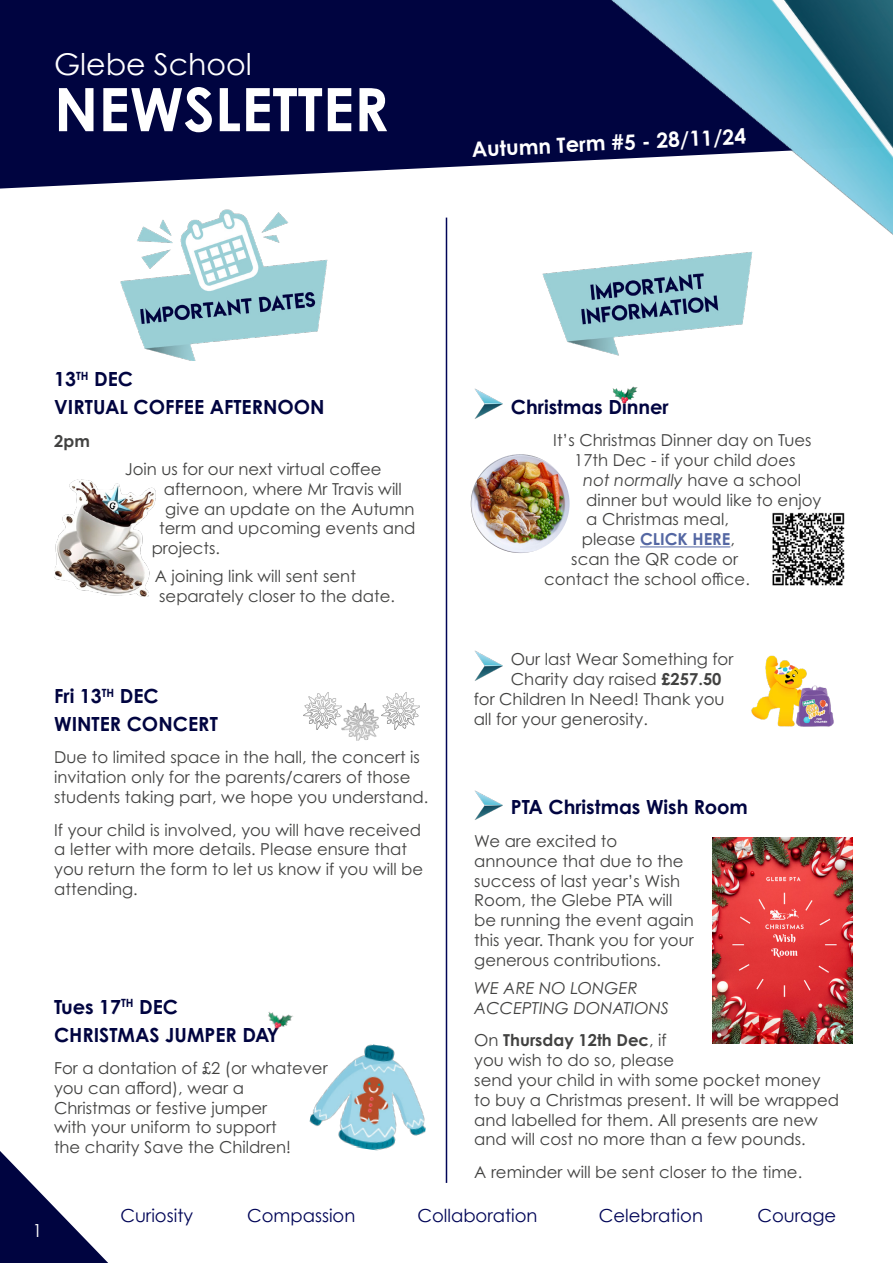
<style>
.page{position:relative;width:893px;height:1263px;background:#fff}
.page>*{position:absolute;margin:0;border:0;box-sizing:border-box;transform-origin:0 0}
.t1{font:700 60px "Century Gothic";color:#fff}
.t2{font:30px "Century Gothic";color:#fff}
.t3{font:700 21px "Century Gothic";color:#fff}
.t4{font:700 19.5px/27.6px "Century Gothic Pro";color:#000440}
.t5{font:18px "Century Gothic";color:#000557}
.t6{font:18px "Century Gothic";color:#fff}
.t7{font:16.5px/19.8px "Century Gothic Pro";color:#424241}
.t8{font:italic 16.5px/19.8px "Century Gothic Pro";color:#424241}
.t9{font:700 16.5px "Century Gothic Pro";color:#5467a3}
.t10{font:700 16.5px "Century Gothic Pro";color:#424241}
.s1{font-style:italic}
.s2{font-style:normal}
.s3{font-weight:400;color:#424241}
.s4{font-weight:700}
</style>
<div class="page">
<svg style="left:0;top:1151px;width:108px;height:112px"></svg>
<svg style="left:0;top:0;width:557px;height:189px;fill:#000440"></svg>
<img style="left:557px;top:0;width:336px;height:404px">
<img style="left:120px;top:210px;width:208px;height:151px">
<img style="left:542px;top:249px;width:214px;height:110px">
<hr style="left:640px;top:546px;width:90px;height:1px;background:#5467a3">
<hr style="left:446px;top:218px;width:1px;height:965px;background:#000557">
<img style="left:474px;top:650px;width:28px;height:31px">
<img style="left:474px;top:790px;width:28px;height:30px">
<img style="left:474px;top:388px;width:28px;height:31px">
<img style="left:309px;top:1044px;width:117px;height:107px">
<img style="left:54px;top:479px;width:102px;height:118px">
<img style="left:712px;top:837px;width:141px;height:207px">
<img style="left:751px;top:655px;width:83px;height:72px">
<img style="left:772px;top:512px;width:73px;height:74px">
<img style="left:471px;top:454px;width:99px;height:99px;border-radius:49px">
<img style="left:612px;top:386px;width:25px;height:17px">
<img style="left:268px;top:1012px;width:25px;height:18px">
<img style="left:304px;top:692px;width:36px;height:38px">
<img style="left:340px;top:703px;width:39px;height:38px">
<img style="left:381px;top:692px;width:38px;height:38px">
<h2 class="t2" style="left:54px;top:43px;width:199px">Glebe School</h2>
<h1 class="t1" style="left:54px;top:64px;width:336px">NEWSLETTER</h1>
<p class="t3" style="left:471px;top:134px;width:276px;rotate:-3deg">Autumn Term #5 - 28/11/24</p>
<p class="t4" style="left:54px;top:365px;width:272px">13<sup>TH</sup> DEC<br>VIRTUAL COFFEE AFTERNOON</p>
<p class="t10" style="left:54px;top:430px;width:37px">2pm</p>
<p class="t7" style="left:125px;top:459px;width:258px">Join us for our next virtual coffee</p>
<p class="t7" style="left:164px;top:479px;width:240px">afternoon, where Mr Travis will</p>
<p class="t7" style="left:165px;top:498px;width:251px">give an update on the Autumn</p>
<p class="t7" style="left:159px;top:518px;width:258px">term and upcoming events and</p>
<p class="t7" style="left:152px;top:538px;width:70px">projects.</p>
<p class="t7" style="left:155px;top:566px;width:242px">A joining link will sent sent separately closer to the date.</p>
<p class="t4" style="left:511px;top:393px;width:159px">Christmas Dinner</p>
<p class="t7" style="left:553px;top:430px;width:260px">It’s Christmas Dinner day on Tues</p>
<p class="t7" style="left:574px;top:450px;width:223px">17th Dec - if your child <span class="s1">does</span></p>
<p class="t8" style="left:583px;top:470px;width:219px">not normally <span class="s2">have a school</span></p>
<p class="t7" style="left:586px;top:490px;width:237px">dinner but would like to enjoy</p>
<p class="t7" style="left:586px;top:509px;width:144px">a Christmas meal,</p>
<p class="t9" style="left:582px;top:529px;width:155px"><span class="s3">please</span> CLICK HERE<span class="s3">,</span></p>
<p class="t7" style="left:571px;top:549px;width:168px">scan the QR code or</p>
<p class="t7" style="left:544px;top:569px;width:207px">contact the school office.</p>
<p class="t6" style="left:33px;top:1218px;width:11px">1</p>
<p class="t4" style="left:54px;top:682px;width:165px">Fri 13<sup>TH</sup> DEC<br>WINTER CONCERT</p>
<p class="t7" style="left:54px;top:747px;width:376px">Due to limited space in the hall, the concert is invitation only for the parents/carers of those students taking part, we hope you understand.</p>
<p class="t7" style="left:54px;top:820px;width:370px">If your child is involved, you will have received a letter with more details. Please ensure that you return the form to let us know if you will be attending.</p>
<p class="t4" style="left:54px;top:993px;width:226px">Tues 17<sup>TH</sup> DEC<br>CHRISTMAS JUMPER DAY</p>
<p class="t7" style="left:54px;top:1058px;width:275px">For a dontation of £2 (or whatever you can afford), wear a<br>Christmas or festive jumper<br>with your uniform to support<br>the charity Save the Children!</p>
<p class="t7" style="left:511px;top:649px;width:224px">Our last Wear Something for</p>
<p class="t7" style="left:511px;top:669px;width:212px">Charity day raised <span class="s4">£257.50</span></p>
<p class="t7" style="left:474px;top:689px;width:252px">for Children In Need! Thank you</p>
<p class="t7" style="left:474px;top:709px;width:176px">all for your generosity.</p>
<p class="t4" style="left:511px;top:793px;width:239px">PTA Christmas Wish Room</p>
<p class="t7" style="left:474px;top:831px;width:221px">We are excited to announce that due to the success of last year’s Wish<br>Room, the Glebe PTA will be running the event again this year. Thank you for your generous contributions.</p>
<p class="t8" style="left:474px;top:978px;width:196px">WE ARE NO LONGER<br>ACCEPTING DONATIONS</p>
<p class="t7" style="left:474px;top:1030px;width:366px">On <span class="s4">Thursday 12th Dec</span>, if<br>you wish to do so, please<br>send your child in with some pocket money to buy a Christmas present. It will be wrapped and labelled for them. All presents are new and will cost no more than a few pounds.</p>
<p class="t7" style="left:474px;top:1162px;width:329px">A reminder will be sent closer to the time.</p>
<p class="t5" style="left:120px;top:1203px;width:74px">Curiosity</p>
<p class="t5" style="left:247px;top:1203px;width:110px">Compassion</p>
<p class="t5" style="left:417px;top:1203px;width:122px">Collaboration</p>
<p class="t5" style="left:599px;top:1203px;width:106px">Celebration</p>
<p class="t5" style="left:757px;top:1203px;width:80px">Courage</p>
</div>
